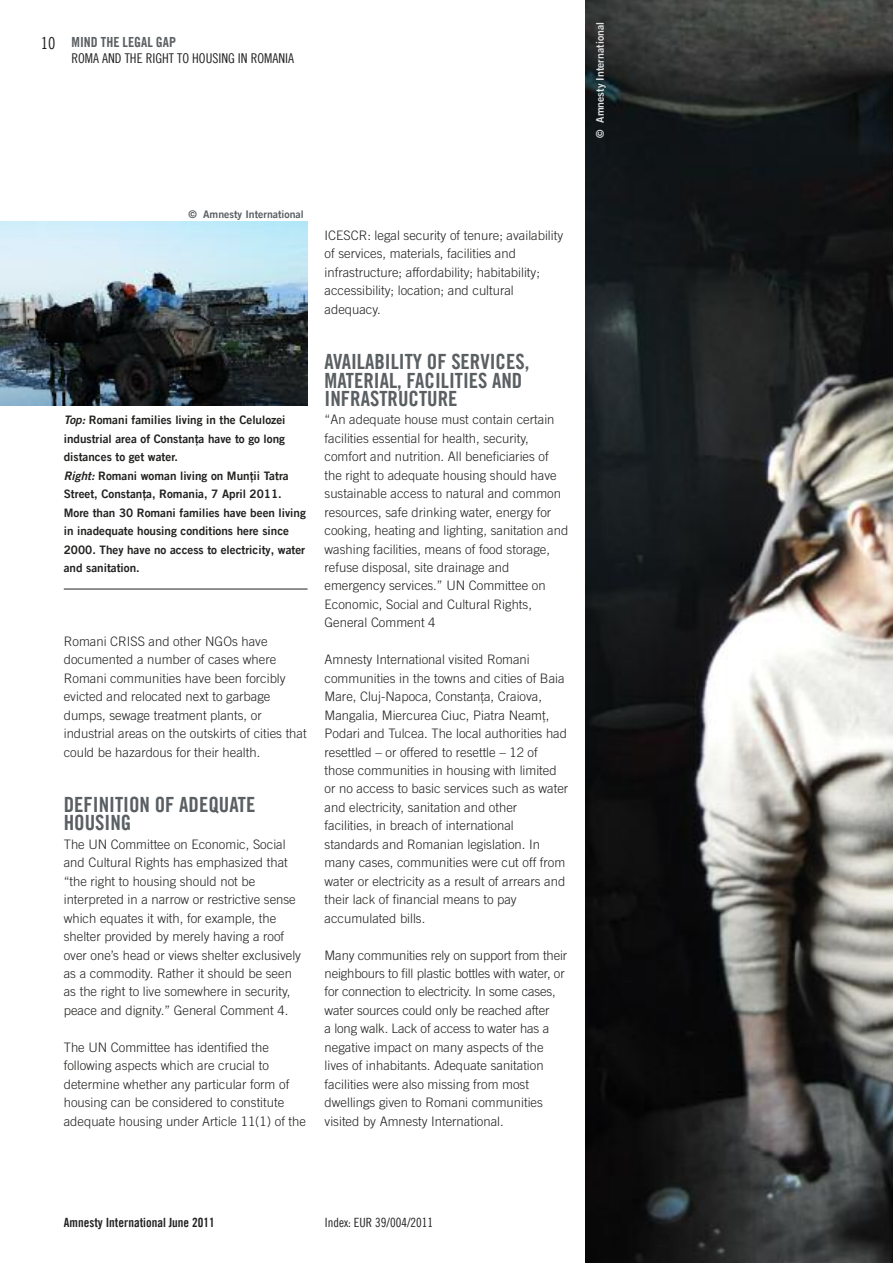
<style>
.page{position:relative;width:893px;height:1263px;background:#fff}
.page>*{position:absolute;margin:0;border:0;box-sizing:border-box;transform-origin:0 0}
.t1{font:21px/18.5px "Amnesty Trade Gothic Bd Cn 20";color:#5a5f62}
.t2{font:16.5px "Amnesty Trade Gothic Cn 18";color:#222221}
.t3{font:13.95px "Amnesty Trade Gothic Bd Cn 20";color:#5a5f62}
.t4{font:13.5px "Amnesty Trade Gothic Cn 18";color:#222221}
.t5{font:300 13.05px/18.5px "Amnesty Trade Gothic";color:#222221}
.t6{font:12.75px "Amnesty Trade Gothic Bd Cn 20";color:#222221}
.t7{font:12.75px "Amnesty Trade Gothic Cn 18";color:#222221}
.t8{font:11.7px/18.5px "Amnesty Trade Gothic Bd 2";color:#222221}
.t9{font:10.5px "Amnesty Trade Gothic Bd 2";color:#5a5f62}
.t10{font:10.5px "Amnesty Trade Gothic Bd 2";color:#dee0e2}
.s1{font-family:"Amnesty Trade Gothic Bd 2 Obl"}
</style>
<div class="page">
<img style="left:585px;top:0;width:308px;height:1263px">
<img style="left:0;top:221px;width:308px;height:185px">
<hr style="left:64px;top:589px;width:244px;height:1px;background:#222221">
<p class="t2" style="left:41px;top:33px;width:16px">10</p>
<p class="t3" style="left:71px;top:33px;width:106px">MIND THE LEGAL GAP</p>
<p class="t4" style="left:71px;top:50px;width:224px">ROMA AND THE RIGHT TO HOUSING IN ROMANIA</p>
<p class="t10" style="left:594px;top:138px;width:117px;rotate:-90deg">© Amnesty International</p>
<p class="t9" style="left:188px;top:207px;width:117px">© Amnesty International</p>
<p class="t8" style="left:64px;top:411px;width:244px"><span class="s1">Top:</span> Romani families living in the Celulozei industrial area of Constanţa have to go long distances to get water.<br><span class="s1">Right:</span> Romani woman living on Munţii Tatra Street, Constanţa, Romania, 7 April 2011.<br>More than 30 Romani families have been living in inadequate housing conditions here since 2000. They have no access to electricity, water and sanitation.</p>
<p class="t5" style="left:64px;top:632px;width:244px">Romani CRISS and other NGOs have documented a number of cases where Romani communities have been forcibly evicted and relocated next to garbage dumps, sewage treatment plants, or industrial areas on the outskirts of cities that could be hazardous for their health.</p>
<h1 class="t1" style="left:64px;top:795px;width:193px">DEFINITION OF ADEQUATE<br>HOUSING</h1>
<p class="t5" style="left:64px;top:835px;width:239px">The UN Committee on Economic, Social and Cultural Rights has emphasized that “the right to housing should not be interpreted in a narrow or restrictive sense which equates it with, for example, the shelter provided by merely having a roof over one’s head or views shelter exclusively as a commodity. Rather it should be seen as the right to live somewhere in security, peace and dignity.” General Comment 4.</p>
<p class="t5" style="left:64px;top:1038px;width:244px">The UN Committee has identified the following aspects which are crucial to determine whether any particular form of housing can be considered to constitute adequate housing under Article 11(1) of the</p>
<p class="t5" style="left:325px;top:226px;width:240px">ICESCR: legal security of tenure; availability of services, materials, facilities and infrastructure; affordability; habitability; accessibility; location; and cultural adequacy.</p>
<h1 class="t1" style="left:325px;top:352px;width:206px">AVAILABILITY OF SERVICES,<br>MATERIAL, FACILITIES AND<br>INFRASTRUCTURE</h1>
<p class="t5" style="left:325px;top:410px;width:245px">“An adequate house must contain certain facilities essential for health, security, comfort and nutrition. All beneficiaries of the right to adequate housing should have sustainable access to natural and common resources, safe drinking water, energy for cooking, heating and lighting, sanitation and washing facilities, means of food storage, refuse disposal, site drainage and emergency services.” UN Committee on Economic, Social and Cultural Rights, General Comment 4</p>
<p class="t5" style="left:325px;top:650px;width:245px">Amnesty International visited Romani communities in the towns and cities of Baia Mare, Cluj-Napoca, Constanţa, Craiova, Mangalia, Miercurea Ciuc, Piatra Neamţ, Podari and Tulcea. The local authorities had resettled – or offered to resettle – 12 of those communities in housing with limited or no access to basic services such as water and electricity, sanitation and other facilities, in breach of international standards and Romanian legislation. In many cases, communities were cut off from water or electricity as a result of arrears and their lack of financial means to pay accumulated bills.</p>
<p class="t5" style="left:325px;top:945px;width:244px">Many communities rely on support from their neighbours to fill plastic bottles with water, or for connection to electricity. In some cases, water sources could only be reached after<br>a long walk. Lack of access to water has a negative impact on many aspects of the lives of inhabitants. Adequate sanitation facilities were also missing from most dwellings given to Romani communities visited by Amnesty International.</p>
<p class="t6" style="left:64px;top:1214px;width:152px">AMNESTY INTERNATIONAL JUNE 2011</p>
<p class="t7" style="left:325px;top:1214px;width:110px">INDEX: EUR 39/004/2011</p>
</div>
